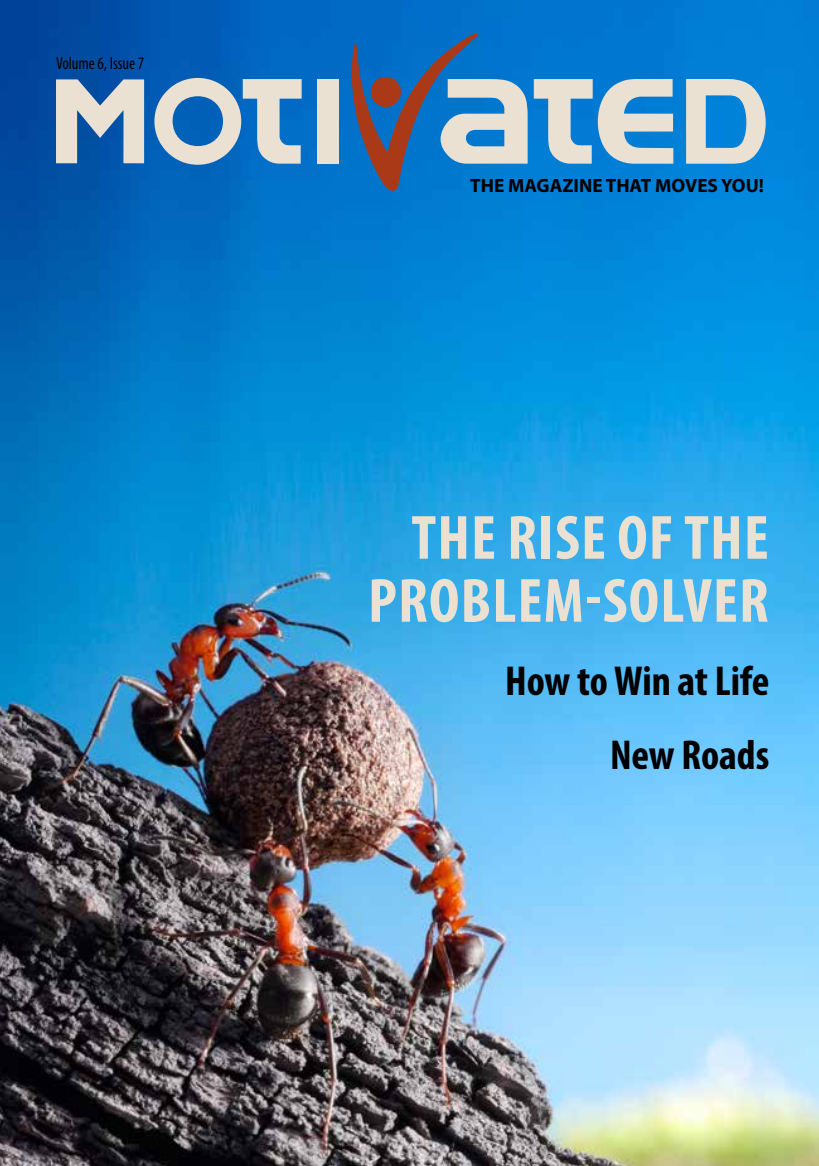
<style>
.page{position:relative;width:819px;height:1166px;background:#fff}
.page>*{position:absolute;margin:0;border:0;box-sizing:border-box;transform-origin:0 0}
.t1{font:700 condensed 63px/63px "Myriad Pro";letter-spacing:.02em;color:#ebe1d2;text-align:right}
.t2{font:700 condensed 42px/73.5px "Myriad Pro";letter-spacing:-.005em;color:#000;text-align:right}
.t3{font:700 19.25px "Myriad Pro";color:#000}
.t4{font:condensed 17.5px "Myriad Pro";color:#000;scale:.95 1}
</style>
<div class="page">
<img style="left:0;top:0;width:819px;height:1166px">
<svg style="left:56px;top:79px;width:88px;height:84px;background:#9db1c3"></svg>
<div style="left:317px;top:79px;width:22px;height:85px;background:#ebe1d2"></div>
<svg style="left:686px;top:79px;width:79px;height:85px;background:#93bdd4"></svg>
<svg style="left:533px;top:79px;width:140px;height:85px;background:#8cb7d2"></svg>
<svg style="left:351px;top:33px;width:176px;height:163px;background:#467daf"></svg>
<svg style="left:154px;top:78px;width:147px;height:87px;background:#7ba5c8"></svg>
<p class="t4" style="left:56px;top:53px;width:94px">Volume 6, Issue 7</p>
<p class="t3" style="left:470px;top:173px;width:295px">THE MAGAZINE THAT MOVES YOU!</p>
<p class="t1" style="left:368px;top:505px;width:402px">THE RISE OF THE<br>PROBLEM-SOLVER</p>
<p class="t2" style="left:505px;top:643px;width:265px">HOW TO WIN AT LIFE<br>NEW ROADS</p>
</div>
